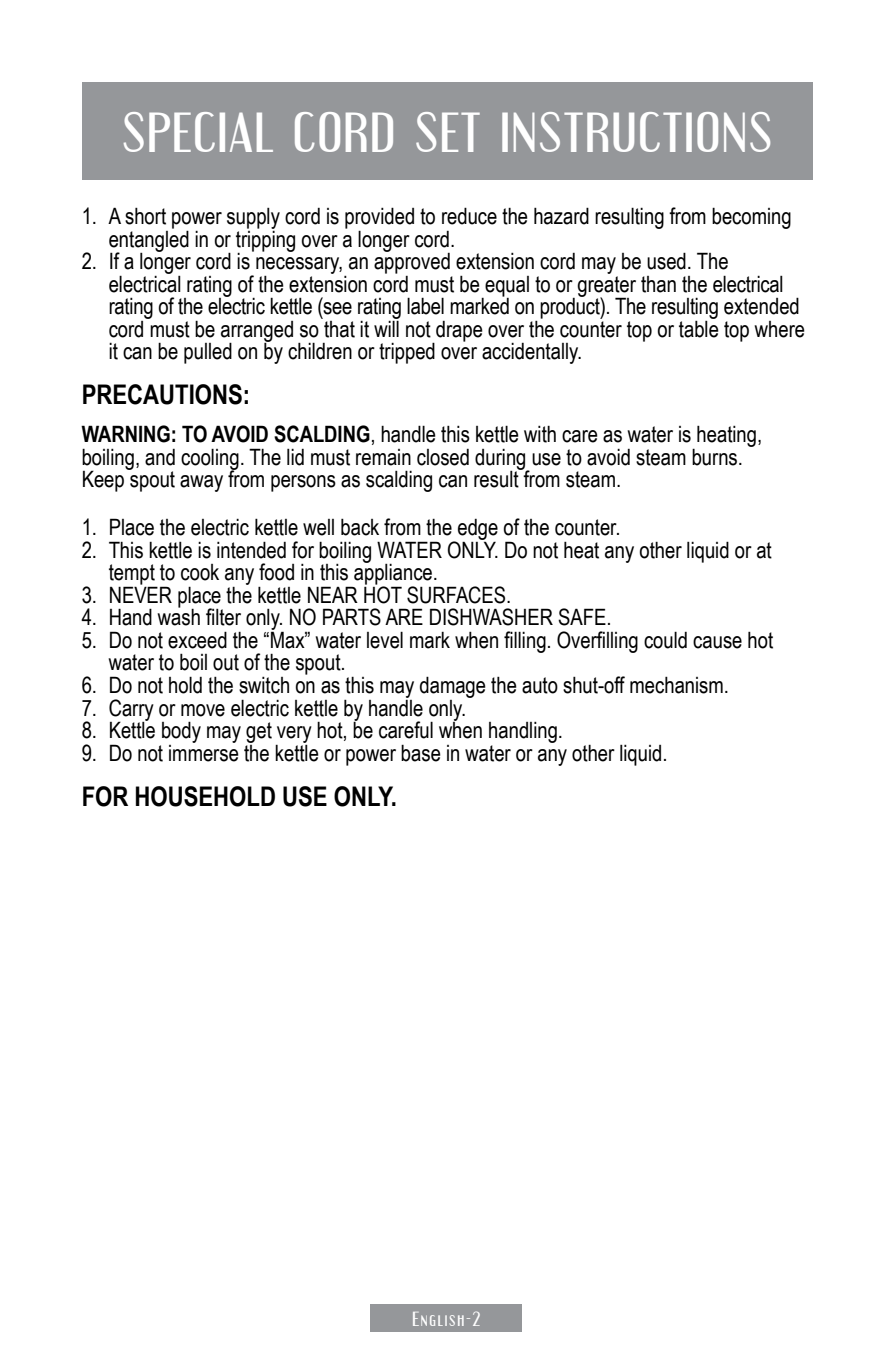
<style>
.page{position:relative;width:893px;height:1372px;background:#fff}
.page>*{position:absolute;margin:0;border:0;box-sizing:border-box;transform-origin:0 0}
.t1{font:49.5px "Engebrechtre";letter-spacing:.05em;color:#fff}
.t2{font:700 27px "Arial Narrow";color:#000}
.t3{font:22.5px/22.5px "Arial Narrow";color:#000}
.t4{font:18px "Engebrechtre";letter-spacing:.1em;color:#fff}
.s1{font-weight:700}
</style>
<div class="page">
<div style="left:371px;top:1304px;width:151px;height:27px;background:#95979a"></div>
<div style="left:82px;top:82px;width:731px;height:97px;background:#95979a"></div>
<h1 class="t1" style="left:122px;top:104px;width:651px">SPECIAL CORD SET INSTRUCTIONS</h1>
<p class="t3" style="left:109px;top:204px;width:685px;text-indent:-27px">1. A short power supply cord is provided to reduce the hazard resulting from becoming entangled in or tripping over a longer cord.</p>
<p class="t3" style="left:109px;top:249px;width:698px;text-indent:-27px">2. If a longer cord is necessary, an approved extension cord may be used. The electrical rating of the extension cord must be equal to or greater than the electrical rating of the electric kettle (see rating label marked on product). The resulting extended cord must be arranged so that it will not drape over the counter top or table top where it can be pulled on by children or tripped over accidentally.</p>
<p class="t2" style="left:82px;top:374px;width:170px">PRECAUTIONS:</p>
<p class="t3" style="left:82px;top:422px;width:682px"><span class="s1">WARNING: TO AVOID SCALDING</span>, handle this kettle with care as water is heating, boiling, and cooling. The lid must remain closed during use to avoid steam burns.<br>Keep spout away from persons as scalding can result from steam.</p>
<p class="t3" style="left:82px;top:515px;width:540px">1. Place the electric kettle well back from the edge of the counter.</p>
<p class="t3" style="left:109px;top:538px;width:664px;text-indent:-27px">2. This kettle is intended for boiling WATER ONLY. Do not heat any other liquid or at tempt to cook any food in this appliance.</p>
<p class="t3" style="left:82px;top:583px;width:431px">3. NEVER place the kettle NEAR HOT SURFACES.</p>
<p class="t3" style="left:82px;top:605px;width:531px">4. Hand wash filter only. NO PARTS ARE DISHWASHER SAFE.</p>
<p class="t3" style="left:109px;top:628px;width:666px;text-indent:-27px">5. Do not exceed the “Max” water level mark when filling. Overfilling could cause hot water to boil out of the spout.</p>
<p class="t3" style="left:82px;top:673px;width:649px">6. Do not hold the switch on as this may damage the auto shut-off mechanism.</p>
<p class="t3" style="left:82px;top:695px;width:386px">7. Carry or move electric kettle by handle only.</p>
<p class="t3" style="left:82px;top:718px;width:483px">8. Kettle body may get very hot, be careful when handling.</p>
<p class="t3" style="left:82px;top:740px;width:587px">9. Do not immerse the kettle or power base in water or any other liquid.</p>
<p class="t2" style="left:82px;top:775px;width:317px">FOR HOUSEHOLD USE ONLY.</p>
<p class="t4" style="left:412px;top:1308px;width:69px">English-2</p>
</div>
